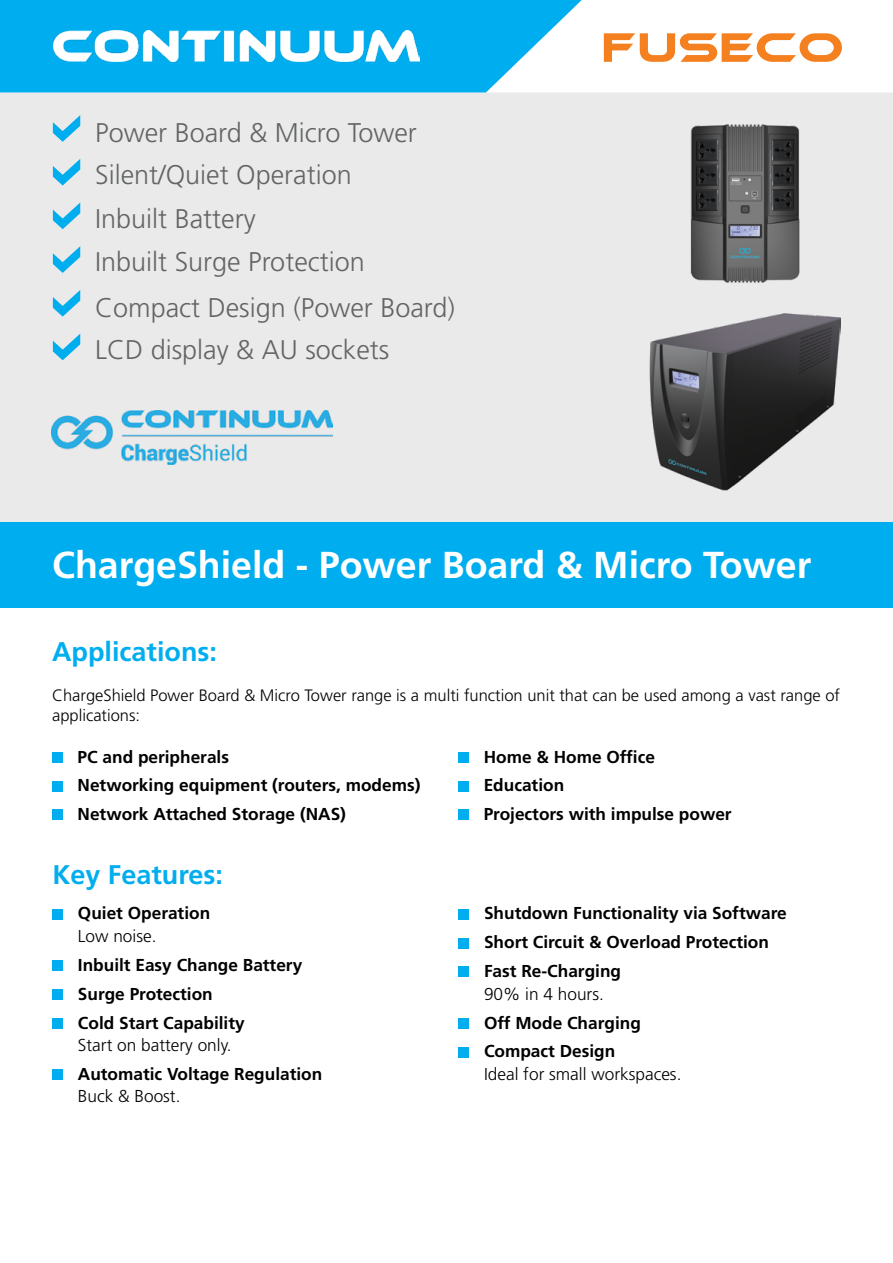
<style>
.page{position:relative;width:893px;height:1263px;background:#fff}
.page>*{position:absolute;margin:0;border:0;box-sizing:border-box;transform-origin:0 0}
.t1{font:700 37.5px "Frutiger";color:#fff}
.t2{font:300 27px/43.7px "Frutiger";color:#636466}
.t3{font:700 27px "Frutiger";color:#00aeef}
.t4{font:700 17.25px/29px "Frutiger";color:#000}
.t5{font:300 17.25px "Frutiger";color:#000}
.t6{font:300 16.5px/19.8px "Frutiger";color:#000}
</style>
<div class="page">
<div style="left:0;top:92px;width:893px;height:430px;background:#eaeaea"></div>
<div style="left:0;top:522px;width:893px;height:86px;background:#00aeef"></div>
<svg style="left:53px;top:115px;width:27px;height:27px"></svg>
<svg style="left:53px;top:159px;width:27px;height:27px"></svg>
<svg style="left:53px;top:202px;width:27px;height:27px"></svg>
<svg style="left:53px;top:246px;width:27px;height:27px"></svg>
<svg style="left:53px;top:290px;width:27px;height:27px"></svg>
<svg style="left:53px;top:334px;width:27px;height:26px"></svg>
<svg style="left:0;top:0;width:582px;height:92px;fill:#00aeef"></svg>
<div style="left:52px;top:909px;width:11px;height:10px;background:#00aeef"></div>
<div style="left:52px;top:960px;width:11px;height:11px;background:#00aeef"></div>
<div style="left:52px;top:989px;width:11px;height:11px;background:#00aeef"></div>
<div style="left:52px;top:1018px;width:11px;height:10px;background:#00aeef"></div>
<div style="left:52px;top:1069px;width:11px;height:11px;background:#00aeef"></div>
<div style="left:458px;top:909px;width:11px;height:10px;background:#00aeef"></div>
<div style="left:458px;top:938px;width:11px;height:10px;background:#00aeef"></div>
<div style="left:458px;top:966px;width:11px;height:11px;background:#00aeef"></div>
<div style="left:458px;top:1018px;width:11px;height:10px;background:#00aeef"></div>
<div style="left:458px;top:1047px;width:11px;height:10px;background:#00aeef"></div>
<svg style="left:604px;top:33px;width:238px;height:29px"></svg>
<img style="left:53px;top:30px;width:366px;height:31px">
<img style="left:52px;top:410px;width:280px;height:55px">
<img style="left:648px;top:311px;width:193px;height:181px">
<img style="left:685px;top:114px;width:119px;height:179px">
<div style="left:52px;top:752px;width:11px;height:10px;background:#00aeef"></div>
<div style="left:52px;top:781px;width:11px;height:10px;background:#00aeef"></div>
<div style="left:52px;top:810px;width:11px;height:10px;background:#00aeef"></div>
<div style="left:458px;top:752px;width:11px;height:10px;background:#00aeef"></div>
<div style="left:458px;top:781px;width:11px;height:10px;background:#00aeef"></div>
<div style="left:458px;top:810px;width:11px;height:10px;background:#00aeef"></div>
<h2 class="t2" style="left:95px;top:111px;width:361px">Power Board &amp; Micro Tower<br>Silent/Quiet Operation<br>Inbuilt Battery<br>Inbuilt Surge Protection<br>Compact Design (Power Board)</h2>
<h2 class="t2" style="left:95px;top:328px;width:296px">LCD display &amp; AU sockets</h2>
<h1 class="t1" style="left:52px;top:543px;width:761px">ChargeShield - Power Board &amp; Micro Tower</h1>
<h2 class="t3" style="left:52px;top:636px;width:166px">Applications:</h2>
<p class="t6" style="left:52px;top:685px;width:789px">ChargeShield Power Board &amp; Micro Tower range is a multi function unit that can be used among a vast range of applications:</p>
<p class="t4" style="left:78px;top:742px;width:344px">PC and peripherals<br>Networking equipment (routers, modems)<br>Network Attached Storage (NAS)</p>
<p class="t4" style="left:484px;top:742px;width:249px">Home &amp; Home Office<br>Education<br>Projectors with impulse power</p>
<h2 class="t3" style="left:52px;top:859px;width:172px">Key Features:</h2>
<p class="t4" style="left:78px;top:899px;width:134px">Quiet Operation</p>
<p class="t5" style="left:78px;top:926px;width:80px">Low noise.</p>
<p class="t4" style="left:78px;top:950px;width:226px">Inbuilt Easy Change Battery<br>Surge Protection<br>Cold Start Capability</p>
<p class="t5" style="left:78px;top:1035px;width:155px">Start on battery only.</p>
<p class="t4" style="left:78px;top:1059px;width:246px">Automatic Voltage Regulation</p>
<p class="t5" style="left:78px;top:1087px;width:104px">Buck &amp; Boost.</p>
<p class="t4" style="left:484px;top:899px;width:304px">Shutdown Functionality via Software<br>Short Circuit &amp; Overload Protection<br>Fast Re-Charging</p>
<p class="t5" style="left:484px;top:984px;width:121px">90% in 4 hours.</p>
<p class="t4" style="left:484px;top:1008px;width:158px">Off Mode Charging<br>Compact Design</p>
<p class="t5" style="left:484px;top:1064px;width:199px">Ideal for small workspaces.</p>
</div>
